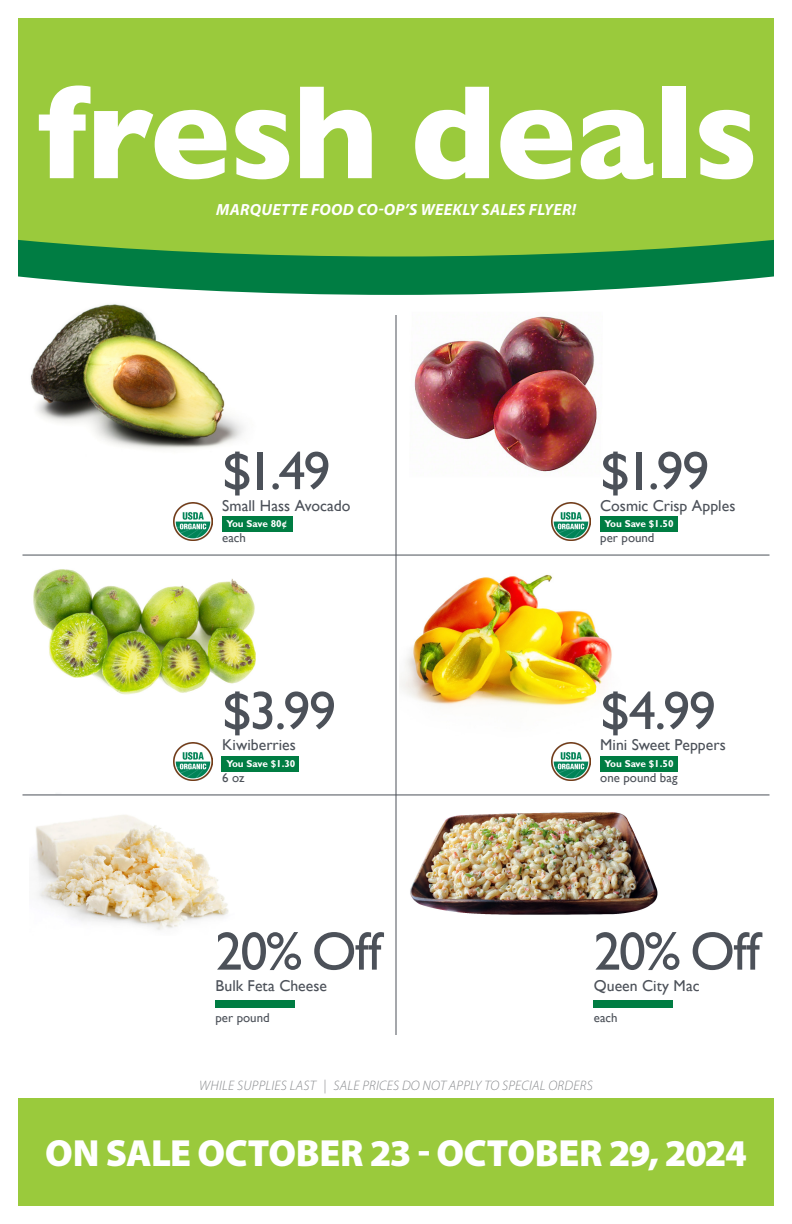
<style>
.page{position:relative;width:792px;height:1224px;background:#fff}
.page>*{position:absolute;margin:0;border:0;box-sizing:border-box;transform-origin:0 0}
.Price{font:54.3px "Gill Sans";letter-spacing:-.025em;color:#4c5159}
.t1{font:900 38px "Myriad Pro";letter-spacing:-.01em;color:#fff}
.t2{font:italic 700 16.2px "Myriad Pro";letter-spacing:.02em;color:#fff}
.Product_Name{font:15.7px "Gill Sans";color:#4c5159}
.t3{font:italic 300 13.8px "Myriad Pro";letter-spacing:.02em;color:#87898c}
.Third_Level_Information{font:12.9px "Gill Sans";color:#4c5159}
.t4{font:700 10px "Gill Sans";letter-spacing:-.015em;color:#fff}
</style>
<div class="page">
<img style="left:399px;top:526px;width:222px;height:180px">
<img style="left:22px;top:554px;width:253px;height:141px">
<img style="left:414px;top:316px;width:183px;height:156px">
<img style="left:30px;top:304px;width:214px;height:145px">
<img style="left:29px;top:761px;width:206px;height:169px">
<img style="left:410px;top:794px;width:252px;height:121px">
<svg style="left:18px;top:257px;width:756px;height:38px;background:#289161"></svg>
<div style="left:18px;top:18px;width:756px;height:239px;background:#9aca3c"></div>
<svg style="left:39px;top:85px;width:187px;height:94px"></svg>
<svg style="left:235px;top:110px;width:54px;height:69px"></svg>
<svg style="left:300px;top:87px;width:72px;height:91px"></svg>
<svg style="left:415px;top:87px;width:74px;height:92px"></svg>
<svg style="left:500px;top:110px;width:72px;height:69px"></svg>
<svg style="left:581px;top:110px;width:72px;height:69px"></svg>
<div style="left:662px;top:87px;width:24px;height:91px;background:#fff"></div>
<svg style="left:699px;top:110px;width:54px;height:69px"></svg>
<div style="left:18px;top:1098px;width:756px;height:108px;background:#9aca3c"></div>
<hr style="left:396px;top:315px;width:1px;height:720px;background:#4c5159">
<hr style="left:22px;top:555px;width:748px;height:1px;background:#4c5159">
<hr style="left:22px;top:795px;width:748px;height:1px;background:#4c5159">
<div style="left:222px;top:516px;width:71px;height:15px;background:#007d43"></div>
<img style="left:174px;top:502px;width:39px;height:39px">
<div style="left:600px;top:516px;width:77px;height:15px;background:#007d43"></div>
<img style="left:552px;top:502px;width:39px;height:39px">
<div style="left:222px;top:756px;width:77px;height:15px;background:#007d43"></div>
<img style="left:174px;top:742px;width:39px;height:39px">
<div style="left:600px;top:756px;width:77px;height:15px;background:#007d43"></div>
<img style="left:552px;top:742px;width:39px;height:39px">
<div style="left:215px;top:1000px;width:80px;height:8px;background:#007d43"></div>
<div style="left:594px;top:1000px;width:79px;height:8px;background:#007d43"></div>
<p class="t2" style="left:216px;top:199px;width:361px">MARQUETTE FOOD CO-OP’S WEEKLY SALES FLYER!</p>
<p class="Price" style="left:222px;top:439px;width:110px">$1.49</p>
<p class="Product_Name" style="left:222px;top:496px;width:130px">Small Hass Avocado</p>
<p class="Third_Level_Information" style="left:222px;top:530px;width:25px">each</p>
<p class="t4" style="left:227px;top:518px;width:62px">You Save 80¢</p>
<p class="Price" style="left:222px;top:679px;width:115px">$3.99</p>
<p class="Product_Name" style="left:222px;top:736px;width:75px">Kiwiberries</p>
<p class="Third_Level_Information" style="left:222px;top:770px;width:24px">6 oz</p>
<p class="t4" style="left:227px;top:758px;width:70px">You Save $1.30</p>
<p class="Price" style="left:215px;top:920px;width:168px">20% Off</p>
<p class="Product_Name" style="left:215px;top:977px;width:113px">Bulk Feta Cheese</p>
<p class="Third_Level_Information" style="left:215px;top:1010px;width:56px">per pound</p>
<p class="Price" style="left:600px;top:439px;width:111px">$1.99</p>
<p class="Product_Name" style="left:600px;top:496px;width:137px">Cosmic Crisp Apples</p>
<p class="Third_Level_Information" style="left:600px;top:530px;width:56px">per pound</p>
<p class="t4" style="left:605px;top:518px;width:70px">You Save $1.50</p>
<p class="Price" style="left:600px;top:679px;width:117px">$4.99</p>
<p class="Product_Name" style="left:600px;top:736px;width:127px">Mini Sweet Peppers</p>
<p class="Third_Level_Information" style="left:600px;top:770px;width:79px">one pound bag</p>
<p class="t4" style="left:605px;top:758px;width:70px">You Save $1.50</p>
<p class="Price" style="left:594px;top:920px;width:168px">20% Off</p>
<p class="Product_Name" style="left:594px;top:977px;width:107px">Queen City Mac</p>
<p class="Third_Level_Information" style="left:594px;top:1010px;width:25px">each</p>
<p class="t3" style="left:199px;top:1077px;width:395px">WHILE SUPPLIES LAST | SALE PRICES DO NOT APPLY TO SPECIAL ORDERS</p>
<p class="t1" style="left:45px;top:1131px;width:703px">ON SALE OCTOBER 23 - OCTOBER 29, 2024</p>
</div>
